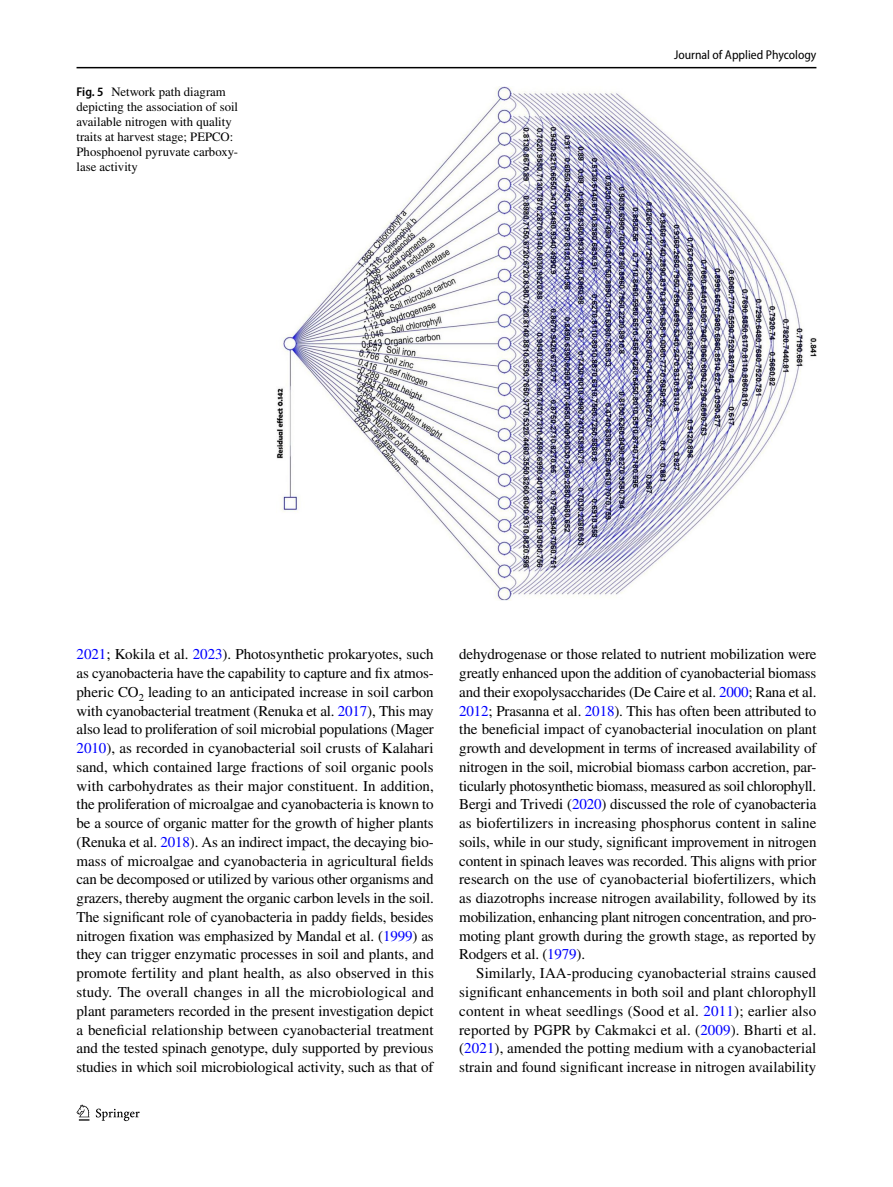
<style>
.page{position:relative;width:893px;height:1187px;background:#fff}
.page>*{position:absolute;margin:0;border:0;box-sizing:border-box;transform-origin:0 0}
.t1{font:15px/18.8px "STIX";letter-spacing:-.01em;color:#000;text-align:justify}
.t2{font:12.75px/15px "STIX";color:#000}
.t3{font:semi-condensed 12.75px "Myriad Pro";color:#000}
.s1{font-family:"Myriad Pro";font-weight:600;font-stretch:semi-condensed}
.s2{color:#00f}
</style>
<div class="page">
<hr style="left:77px;top:67px;width:739px;height:1px;background:#000">
<svg style="left:77px;top:1104px;width:12px;height:16px"></svg>
<svg style="left:96px;top:1108px;width:44px;height:12px"></svg>
<img style="left:276px;top:87px;width:540px;height:513px">
<p class="t2" style="left:77px;top:85px;width:163px"><span class="s1">Fig. 5</span> Network path diagram depicting the association of soil available nitrogen with quality traits at harvest stage; PEPCO:<br>Phosphoenol pyruvate carboxy&shy;lase activity</p>
<p class="t3" style="left:674px;top:48px;width:144px">Journal of Applied Phycology</p>
<p class="t1" style="left:77px;top:646px;width:359px"><span class="s2">2021</span>; Kokila et al. <span class="s2">2023</span>). Photosynthetic prokaryotes, such as cyanobacteria have the capability to capture and fix atmos&shy;pheric CO<sub>2</sub> leading to an anticipated increase in soil carbon with cyanobacterial treatment (Renuka et al. <span class="s2">2017</span>), This may also lead to proliferation of soil microbial populations (Mager <span class="s2">2010</span>), as recorded in cyanobacterial soil crusts of Kalahari sand, which contained large fractions of soil organic pools with carbohydrates as their major constituent. In addition, the proliferation of microalgae and cyanobacteria is known to be a source of organic matter for the growth of higher plants (Renuka et al. <span class="s2">2018</span>). As an indirect impact, the decaying bio&shy;mass of microalgae and cyanobacteria in agricultural fields can be decomposed or utilized by various other organisms and grazers, thereby augment the organic carbon levels in the soil.<br>The significant role of cyanobacteria in paddy fields, besides nitrogen fixation was emphasized by Mandal et al. (<span class="s2">1999</span>) as they can trigger enzymatic processes in soil and plants, and promote fertility and plant health, as also observed in this study. The overall changes in all the microbiological and plant parameters recorded in the present investigation depict a beneficial relationship between cyanobacterial treatment and the tested spinach genotype, duly supported by previous studies in which soil microbiological activity, such as that of</p>
<p class="t1" style="left:459px;top:646px;width:359px">dehydrogenase or those related to nutrient mobilization were greatly enhanced upon the addition of cyanobacterial biomass and their exopolysaccharides (De Caire et al. <span class="s2">2000</span>; Rana et al.<br><span class="s2">2012</span>; Prasanna et al. <span class="s2">2018</span>). This has often been attributed to the beneficial impact of cyanobacterial inoculation on plant growth and development in terms of increased availability of nitrogen in the soil, microbial biomass carbon accretion, par&shy;ticularly photosynthetic biomass, measured as soil chlorophyll.<br>Bergi and Trivedi (<span class="s2">2020</span>) discussed the role of cyanobacteria as biofertilizers in increasing phosphorus content in saline soils, while in our study, significant improvement in nitrogen content in spinach leaves was recorded. This aligns with prior research on the use of cyanobacterial biofertilizers, which as diazotrophs increase nitrogen availability, followed by its mobilization, enhancing plant nitrogen concentration, and pro&shy;moting plant growth during the growth stage, as reported by Rodgers et al. (<span class="s2">1979</span>).</p>
<p class="t1" style="left:459px;top:964px;width:359px;text-indent:17px">Similarly, IAA-producing cyanobacterial strains caused significant enhancements in both soil and plant chlorophyll content in wheat seedlings (Sood et al. <span class="s2">2011</span>); earlier also reported by PGPR by Cakmakci et al. (<span class="s2">2009</span>). Bharti et al. (<span class="s2">2021</span>), amended the potting medium with a cyanobacterial strain and found significant increase in nitrogen availability</p>
</div>
